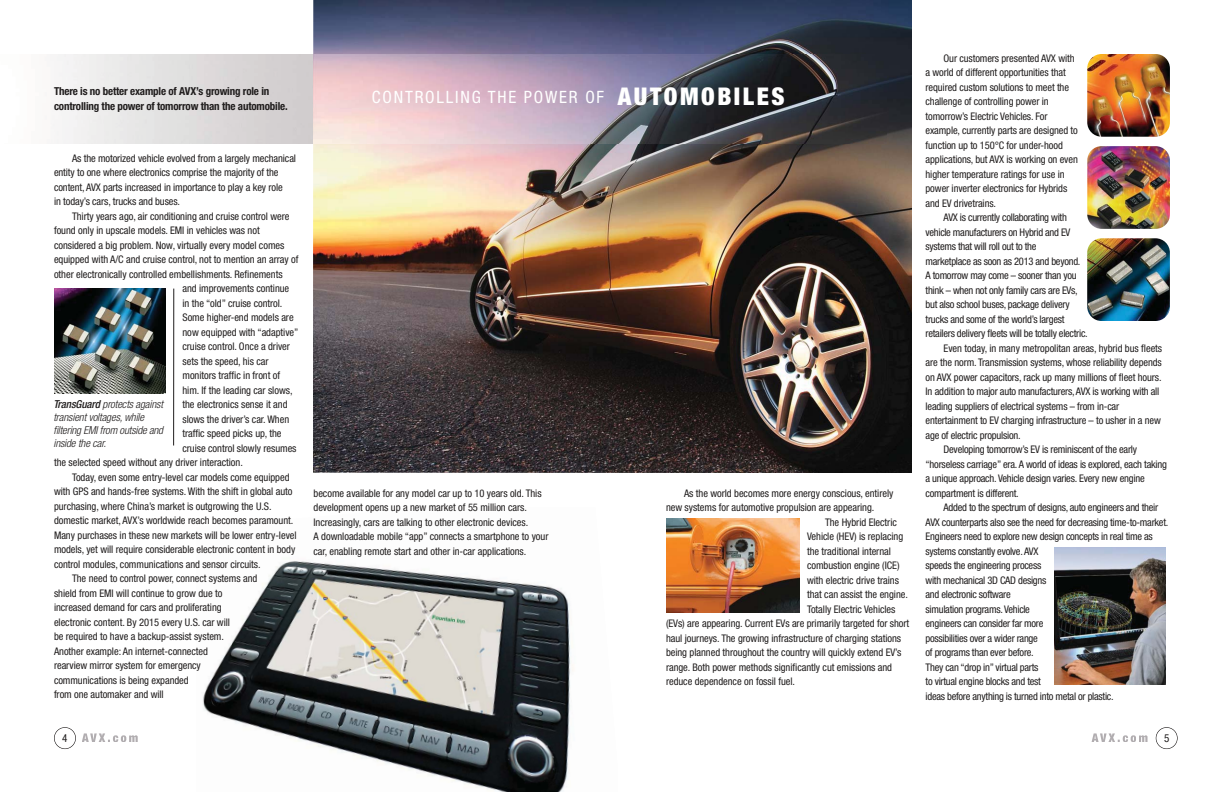
<style>
.page{position:relative;width:1224px;height:792px;background:#fff}
.page>*{position:absolute;margin:0;border:0;box-sizing:border-box;transform-origin:0 0}
.t1{font:condensed 17px "Helvetica Neue LT Std";letter-spacing:.105em;color:#fff}
.t2{font:700 condensed 11px/15px "Helvetica Neue LT Std";letter-spacing:-.015em;color:#201d1d}
.t3{font:italic 300 condensed 11px/13px "Helvetica Neue LT Std";letter-spacing:-.01em;color:#201d1d}
.t4{font:condensed 11px "Helvetica Neue LT Std";color:#201d1d}
.t5{font:condensed 10.5px/14.5px "Helvetica Neue LT Std";letter-spacing:-.005em;color:#201d1d}
.t6{font:condensed 10.5px "Helvetica Neue LT Std";letter-spacing:-.025em;color:#201d1d}
.s1{font-weight:900;font-size:24.4px}
.s2{font-weight:500}
</style>
<div class="page">
<img style="left:203px;top:561px;width:370px;height:231px">
<img style="left:314px;top:0;width:597px;height:472px">
<svg style="left:54px;top:727px;width:22px;height:22px"></svg>
<svg style="left:82px;top:733px;width:56px;height:9px"></svg>
<svg style="left:1156px;top:727px;width:22px;height:22px"></svg>
<svg style="left:1092px;top:733px;width:55px;height:9px"></svg>
<img style="left:666px;top:518px;width:133px;height:94px">
<img style="left:1055px;top:547px;width:111px;height:138px">
<img style="left:54px;top:288px;width:111px;height:105px">
<hr style="left:173px;top:289px;width:1px;height:157px;background:#201d1d">
<img style="left:1087px;top:54px;width:83px;height:83px;border-radius:14px">
<img style="left:1087px;top:146px;width:83px;height:83px;border-radius:14px">
<img style="left:1087px;top:238px;width:83px;height:83px;border-radius:14px">
<p class="t2" style="left:54px;top:85px;width:235px">There is no better example of AVX’s growing role in controlling the power of tomorrow than the automobile.</p>
<h1 class="t1" style="left:372px;top:91px;width:414px">CONTROLLING THE POWER OF <span class="s1">AUTOMOBILES</span></h1>
<p class="t5" style="left:54px;top:152px;width:244px;text-indent:18px">As the motorized vehicle evolved from a largely mechanical entity to one where electronics comprise the majority of the content, AVX parts increased in importance to play a key role<br>in today’s cars, trucks and buses.</p>
<p class="t5" style="left:72px;top:210px;width:219px">Thirty years ago, air conditioning and cruise control were</p>
<p class="t5" style="left:54px;top:224px;width:207px">found only in upscale models. EMI in vehicles was not</p>
<p class="t5" style="left:54px;top:239px;width:232px">considered a big problem. Now, virtually every model comes</p>
<p class="t5" style="left:54px;top:253px;width:246px">equipped with A/C and cruise control, not to mention an array of</p>
<p class="t5" style="left:54px;top:268px;width:230px">other electronically controlled embellishments. Refinements</p>
<p class="t5" style="left:183px;top:282px;width:108px">and improvements continue</p>
<p class="t5" style="left:183px;top:297px;width:102px">in the “old” cruise control.</p>
<p class="t5" style="left:183px;top:311px;width:113px">Some higher-end models are</p>
<p class="t5" style="left:183px;top:326px;width:117px">now equipped with “adaptive”</p>
<p class="t5" style="left:183px;top:340px;width:109px">cruise control. Once a driver</p>
<p class="t5" style="left:183px;top:355px;width:88px">sets the speed, his car</p>
<p class="t5" style="left:183px;top:369px;width:99px">monitors traffic in front of</p>
<p class="t5" style="left:183px;top:384px;width:112px">him. If the leading car slows,</p>
<p class="t5" style="left:183px;top:398px;width:107px">the electronics sense it and</p>
<p class="t5" style="left:183px;top:413px;width:108px">slows the driver’s car. When</p>
<p class="t5" style="left:183px;top:427px;width:101px">traffic speed picks up, the</p>
<p class="t5" style="left:183px;top:442px;width:116px">cruise control slowly resumes</p>
<p class="t5" style="left:54px;top:456px;width:190px">the selected speed without any driver interaction.</p>
<p class="t5" style="left:72px;top:471px;width:219px">Today, even some entry-level car models come equipped</p>
<p class="t5" style="left:54px;top:485px;width:240px">with GPS and hands-free systems. With the shift in global auto</p>
<p class="t5" style="left:54px;top:500px;width:219px">purchasing, where China’s market is outgrowing the U.S.</p>
<p class="t5" style="left:54px;top:514px;width:241px">domestic market, AVX’s worldwide reach becomes paramount.</p>
<p class="t5" style="left:54px;top:529px;width:244px">Many purchases in these new markets will be lower entry-level</p>
<p class="t5" style="left:54px;top:543px;width:243px">models, yet will require considerable electronic content in body</p>
<p class="t5" style="left:54px;top:558px;width:208px">control modules, communications and sensor circuits.</p>
<p class="t5" style="left:72px;top:572px;width:187px">The need to control power, connect systems and</p>
<p class="t5" style="left:54px;top:587px;width:170px">shield from EMI will continue to grow due to</p>
<p class="t5" style="left:54px;top:601px;width:169px">increased demand for cars and proliferating</p>
<p class="t5" style="left:54px;top:616px;width:178px">electronic content. By 2015 every U.S. car will</p>
<p class="t5" style="left:54px;top:630px;width:172px">be required to have a backup-assist system.</p>
<p class="t5" style="left:54px;top:645px;width:156px">Another example: An internet-connected</p>
<p class="t5" style="left:54px;top:659px;width:148px">rearview mirror system for emergency</p>
<p class="t5" style="left:54px;top:674px;width:136px">communications is being expanded</p>
<p class="t5" style="left:54px;top:688px;width:111px">from one automaker and will</p>
<p class="t3" style="left:53px;top:399px;width:111px"><span class="s2">TransGuard</span> protects against transient voltages, while filtering EMI from outside and inside the car.</p>
<p class="t5" style="left:314px;top:487px;width:236px">become available for any model car up to 10 years old. This development opens up a new market of 55 million cars.<br>Increasingly, cars are talking to other electronic devices.<br>A downloadable mobile “app” connects a smartphone to your car, enabling remote start and other in-car applications.</p>
<p class="t5" style="left:684px;top:487px;width:211px">As the world becomes more energy conscious, entirely</p>
<p class="t5" style="left:666px;top:501px;width:210px">new systems for automotive propulsion are appearing.</p>
<p class="t5" style="left:825px;top:516px;width:73px">The Hybrid Electric</p>
<p class="t5" style="left:807px;top:530px;width:98px">Vehicle (HEV) is replacing</p>
<p class="t5" style="left:807px;top:545px;width:85px">the traditional internal</p>
<p class="t5" style="left:807px;top:559px;width:94px">combustion engine (ICE)</p>
<p class="t5" style="left:807px;top:574px;width:93px">with electric drive trains</p>
<p class="t5" style="left:807px;top:588px;width:102px">that can assist the engine.</p>
<p class="t5" style="left:807px;top:603px;width:90px">Totally Electric Vehicles</p>
<p class="t5" style="left:666px;top:617px;width:245px">(EVs) are appearing. Current EVs are primarily targeted for short</p>
<p class="t5" style="left:666px;top:632px;width:237px">haul journeys. The growing infrastructure of charging stations</p>
<p class="t5" style="left:666px;top:646px;width:237px">being planned throughout the country will quickly extend EV’s</p>
<p class="t5" style="left:666px;top:661px;width:228px">range. Both power methods significantly cut emissions and</p>
<p class="t5" style="left:666px;top:675px;width:131px">reduce dependence on fossil fuel.</p>
<p class="t5" style="left:926px;top:52px;width:154px;text-indent:18px">Our customers presented AVX with a world of different opportunities that required custom solutions to meet the challenge of controlling power in tomorrow’s Electric Vehicles. For example, currently parts are designed to function up to 150°C for under-hood applications, but AVX is working on even higher temperature ratings for use in power inverter electronics for Hybrids and EV drivetrains.</p>
<p class="t6" style="left:944px;top:214px;width:125px">AVX is currently collaborating with</p>
<p class="t6" style="left:926px;top:228px;width:146px">vehicle manufacturers on Hybrid and EV</p>
<p class="t6" style="left:926px;top:243px;width:112px">systems that will roll out to the</p>
<p class="t6" style="left:926px;top:257px;width:156px">marketplace as soon as 2013 and beyond.</p>
<p class="t6" style="left:926px;top:272px;width:153px">A tomorrow may come – sooner than you</p>
<p class="t6" style="left:926px;top:286px;width:154px">think – when not only family cars are EVs,</p>
<p class="t6" style="left:926px;top:301px;width:146px">but also school buses, package delivery</p>
<p class="t6" style="left:926px;top:315px;width:140px">trucks and some of the world’s largest</p>
<p class="t6" style="left:926px;top:330px;width:164px">retailers delivery fleets will be totally electric.</p>
<p class="t5" style="left:944px;top:342px;width:220px">Even today, in many metropolitan areas, hybrid bus fleets</p>
<p class="t5" style="left:926px;top:356px;width:238px">are the norm. Transmission systems, whose reliability depends</p>
<p class="t5" style="left:926px;top:371px;width:238px">on AVX power capacitors, rack up many millions of fleet hours.</p>
<p class="t5" style="left:926px;top:385px;width:235px">In addition to major auto manufacturers, AVX is working with all</p>
<p class="t5" style="left:926px;top:400px;width:195px">leading suppliers of electrical systems – from in-car</p>
<p class="t5" style="left:926px;top:414px;width:237px">entertainment to EV charging infrastructure – to usher in a new</p>
<p class="t5" style="left:926px;top:429px;width:97px">age of electric propulsion.</p>
<p class="t5" style="left:944px;top:443px;width:195px">Developing tomorrow’s EV is reminiscent of the early</p>
<p class="t5" style="left:926px;top:458px;width:243px">“horseless carriage” era. A world of ideas is explored, each taking</p>
<p class="t5" style="left:926px;top:472px;width:221px">a unique approach. Vehicle design varies. Every new engine</p>
<p class="t5" style="left:926px;top:487px;width:95px">compartment is different.</p>
<p class="t6" style="left:944px;top:504px;width:216px">Added to the spectrum of designs, auto engineers and their</p>
<p class="t6" style="left:926px;top:518px;width:244px">AVX counterparts also see the need for decreasing time-to-market.</p>
<p class="t6" style="left:926px;top:533px;width:229px">Engineers need to explore new design concepts in real time as</p>
<p class="t6" style="left:926px;top:547px;width:114px">systems constantly evolve. AVX</p>
<p class="t6" style="left:926px;top:562px;width:117px">speeds the engineering process</p>
<p class="t6" style="left:926px;top:576px;width:122px">with mechanical 3D CAD designs</p>
<p class="t6" style="left:926px;top:591px;width:87px">and electronic software</p>
<p class="t6" style="left:926px;top:605px;width:106px">simulation programs. Vehicle</p>
<p class="t6" style="left:926px;top:620px;width:119px">engineers can consider far more</p>
<p class="t6" style="left:926px;top:634px;width:114px">possibilities over a wider range</p>
<p class="t6" style="left:926px;top:649px;width:110px">of programs than ever before.</p>
<p class="t6" style="left:926px;top:663px;width:114px">They can “drop in” virtual parts</p>
<p class="t6" style="left:926px;top:678px;width:117px">to virtual engine blocks and test</p>
<p class="t6" style="left:926px;top:692px;width:190px">ideas before anything is turned into metal or plastic.</p>
<p class="t4" style="left:62px;top:734px;width:7px">4</p>
<p class="t4" style="left:1164px;top:734px;width:7px">5</p>
</div>
